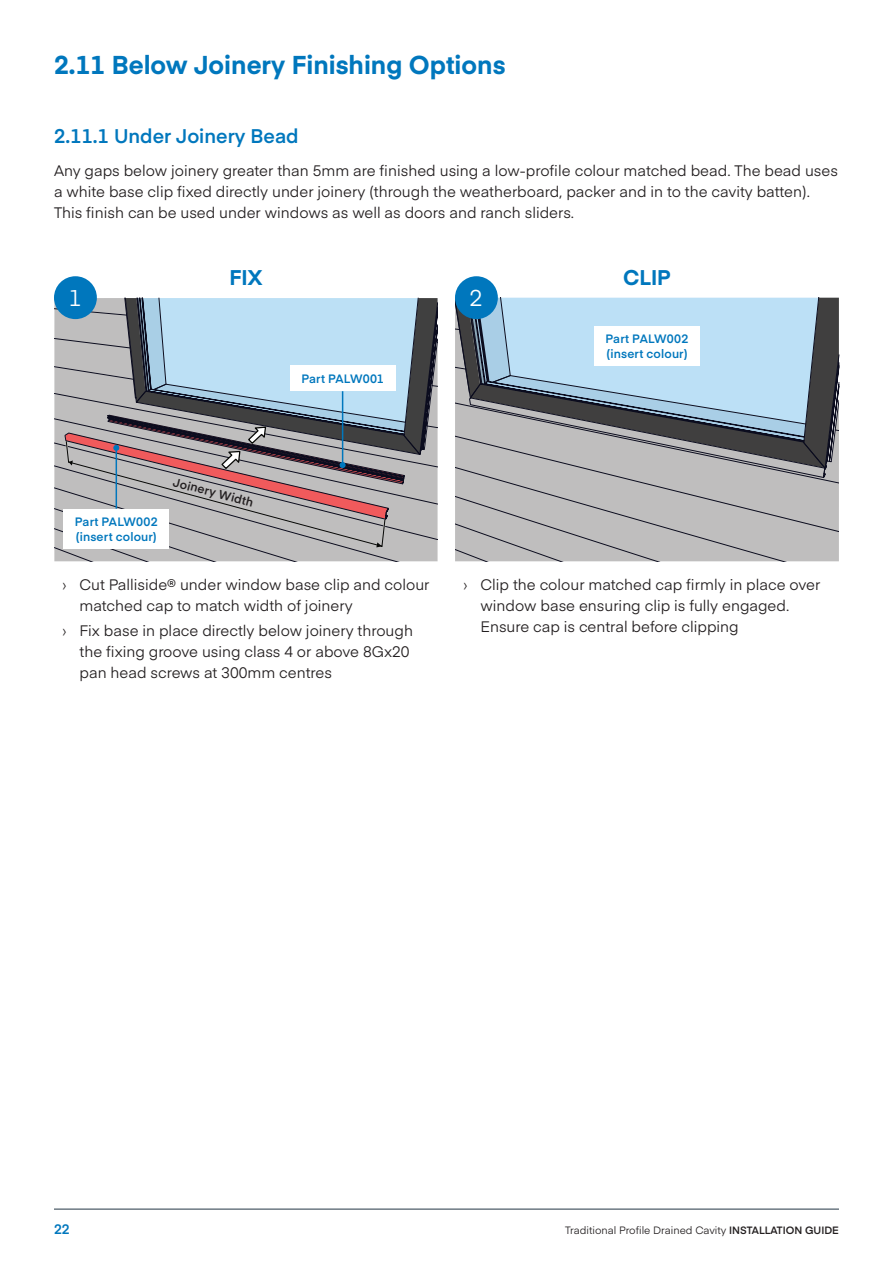
<style>
.page{position:relative;width:893px;height:1263px;background:#fff}
.page>*{position:absolute;margin:0;border:0;box-sizing:border-box;transform-origin:0 0}
.t1{font:700 25.5px "Eina 01";color:#0077bd}
.t2{font:22.5px "Eina 01";color:#fff}
.t3{font:700 21px "Eina 01";letter-spacing:.005em;color:#0077bd}
.t4{font:600 19.5px "Eina 01";color:#0077bd}
.t5{font:15px/21px "Eina 01";color:#231f20}
.t6{font:600 13.5px "Eina 01";color:#0077bd}
.t7{font:600 12px/14.4px "Eina 01";letter-spacing:.015em;color:#0077bd}
.t8{font:600 12px "Eina 01";color:#231f20}
.t9{font:10.5px "Eina 01";color:#231f20}
.s1{font-family:"Aktiv Grotesk";font-weight:300}
.s2{font-weight:600}
</style>
<div class="page">
<hr style="left:54px;top:1209px;width:785px;height:1px;background:#233645">
<svg style="left:54px;top:414px;width:351px;height:147px;background:#b7b6b7"></svg>
<svg style="left:455px;top:298px;width:384px;height:233px;background:#a6c2d5"></svg>
<svg style="left:455px;top:375px;width:372px;height:186px;background:#a4a9ae"></svg>
<div style="left:54px;top:276px;width:43px;height:43px;background:#0077bd;border-radius:50%"></div>
<div style="left:455px;top:276px;width:43px;height:43px;background:#0077bd;border-radius:50%"></div>
<svg style="left:55px;top:297px;width:383px;height:250px;background:#a2a8b1"></svg>
<div style="left:63px;top:509px;width:106px;height:40px;background:#fff"></div>
<div style="left:594px;top:326px;width:106px;height:40px;background:#fff"></div>
<div style="left:290px;top:366px;width:105px;height:25px;background:#fff"></div>
<h1 class="t1" style="left:54px;top:46px;width:453px">2.11 Below Joinery Finishing Options</h1>
<h3 class="t4" style="left:54px;top:121px;width:246px">2.11.1 Under Joinery Bead</h3>
<p class="t5" style="left:54px;top:159px;width:785px">Any gaps below joinery greater than 5mm are finished using a low-profile colour matched bead. The bead uses a white base clip fixed directly under joinery (through the weatherboard, packer and in to the cavity batten).<br>This finish can be used under windows as well as doors and ranch sliders.</p>
<h3 class="t3" style="left:229px;top:261px;width:35px">FIX</h3>
<h3 class="t3" style="left:623px;top:261px;width:49px">CLIP</h3>
<h2 class="t2" style="left:68px;top:281px;width:15px">1</h2>
<h2 class="t2" style="left:469px;top:281px;width:15px">2</h2>
<p class="t7" style="left:75px;top:514px;width:85px">Part PALW002 (insert colour)</p>
<p class="t8" style="left:175px;top:473px;width:84px;rotate:14deg">Joinery Width</p>
<p class="t7" style="left:301px;top:371px;width:84px">Part PALW001</p>
<p class="t7" style="left:605px;top:331px;width:85px">Part PALW002 (insert colour)</p>
<p class="t5" style="left:80px;top:573px;width:351px;text-indent:-17px"><span class="s1">›</span> Cut Palliside® under window base clip and colour matched cap to match width of joinery</p>
<p class="t5" style="left:80px;top:619px;width:335px;text-indent:-17px"><span class="s1">›</span> Fix base in place directly below joinery through the fixing groove using class 4 or above 8Gx20 pan head screws at 300mm centres</p>
<p class="t5" style="left:480px;top:573px;width:341px;text-indent:-17px"><span class="s1">›</span> Clip the colour matched cap firmly in place over window base ensuring clip is fully engaged.<br>Ensure cap is central before clipping</p>
<p class="t6" style="left:54px;top:1219px;width:17px">22</p>
<p class="t9" style="left:565px;top:1223px;width:275px">Traditional Profile Drained Cavity <span class="s2">INSTALLATION GUIDE</span></p>
</div>
